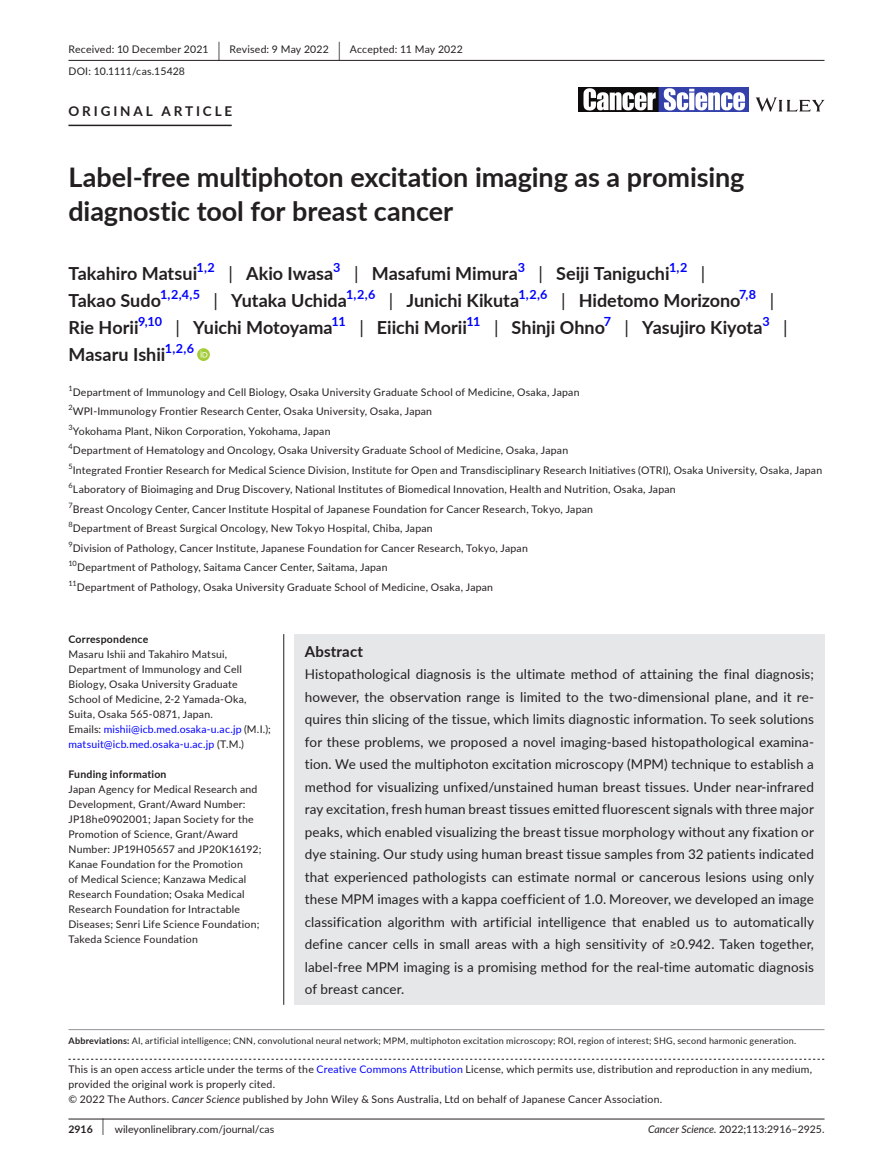
<style>
.page{position:relative;width:893px;height:1174px;background:#fff}
.page>*{position:absolute;margin:0;border:0;box-sizing:border-box;transform-origin:0 0}
.t1{font:700 27px/34.5px "Lato";letter-spacing:-.005em;color:#231f20}
.t2{font:700 18px "Lato";color:#231f20}
.t3{font:18px "Lato";color:#231f20}
.t4{font:700 15px "Lato";letter-spacing:.015em;color:#231f20}
.t5{font:13.5px/22.5px "Lato";letter-spacing:.01em;color:#231f20;text-align:justify}
.t6{font:700 13.5px "Lato";letter-spacing:.215em;color:#231f20}
.t7{font:700 12.6px "Lato";color:#00f}
.t8{font:10.5px/15px "Lato";letter-spacing:.02em;color:#231f20}
.t9{font:10.5px "Lato";color:#231f20}
.t10{font:700 10.5px "Lato";letter-spacing:.02em;color:#231f20}
.t11{font:9px "Lato";letter-spacing:.025em;color:#231f20}
.t12{font:7.35px "Lato";color:#231f20}
.s1{font-size:19.65px}
.s2{font-weight:400}
.s3{color:#00f}
.s4{font-weight:700}
.s5{font-style:italic}
.s6{font-size:17.4px}
</style>
<div class="page">
<hr style="left:68px;top:1118px;width:756px;height:1px;background:#231f20">
<svg style="left:756px;top:97px;width:68px;height:15px"></svg>
<img style="left:578px;top:88px;width:170px;height:24px">
<hr style="left:68px;top:60px;width:756px;height:1px;background:#231f20">
<hr style="left:68px;top:125px;width:164px;height:1px;background:#231f20">
<svg style="left:197px;top:348px;width:13px;height:13px"></svg>
<svg style="left:201px;top:350px;width:6px;height:7px"></svg>
<svg style="left:68px;top:1058px;width:756px;height:1px"></svg>
<hr style="left:68px;top:1029px;width:756px;height:1px;background:#939598">
<div style="left:294px;top:634px;width:530px;height:370px;background:#e6e7e9"></div>
<hr style="left:283px;top:634px;width:1px;height:370px;background:#231f20">
<p class="t8" style="left:68px;top:38px;width:396px;line-height:21.8px">Received: 10 December 2021 <span class="s1">|</span> Revised: 9 May 2022 <span class="s1">|</span> Accepted: 11 May 2022<br>DOI: 10.1111/cas.15428</p>
<p class="t6" style="left:68px;top:101px;width:165px">ORIGINAL ARTICLE</p>
<h1 class="t1" style="left:68px;top:159px;width:677px">Label-free multiphoton excitation imaging as a promising diagnostic tool for breast cancer</h1>
<h2 class="t2" style="left:68px;top:260px;width:130px">Takahiro Matsui</h2>
<p class="t7" style="left:197px;top:258px;width:20px">1,2</p>
<h2 class="t2" style="left:228px;top:260px;width:106px"><span class="s2">|</span> Akio Iwasa</h2>
<p class="t7" style="left:333px;top:258px;width:9px">3</p>
<h2 class="t2" style="left:354px;top:260px;width:165px"><span class="s2">|</span> Masafumi Mimura</h2>
<p class="t7" style="left:518px;top:258px;width:9px">3</p>
<h2 class="t2" style="left:539px;top:260px;width:133px"><span class="s2">|</span> Seiji Taniguchi</h2>
<p class="t7" style="left:669px;top:258px;width:20px">1,2</p>
<h2 class="t3" style="left:701px;top:260px;width:6px">|</h2>
<h2 class="t2" style="left:68px;top:287px;width:94px">Takao Sudo</h2>
<p class="t7" style="left:160px;top:285px;width:41px">1,2,4,5</p>
<h2 class="t2" style="left:214px;top:287px;width:135px"><span class="s2">|</span> Yutaka Uchida</h2>
<p class="t7" style="left:346px;top:285px;width:31px">1,2,6</p>
<h2 class="t2" style="left:389px;top:287px;width:132px"><span class="s2">|</span> Junichi Kikuta</h2>
<p class="t7" style="left:518px;top:285px;width:31px">1,2,6</p>
<h2 class="t2" style="left:561px;top:287px;width:181px"><span class="s2">|</span> Hidetomo Morizono</h2>
<p class="t7" style="left:739px;top:285px;width:18px">7,8</p>
<h2 class="t3" style="left:770px;top:287px;width:6px">|</h2>
<h2 class="t2" style="left:68px;top:314px;width:72px">Rie Horii</h2>
<p class="t7" style="left:138px;top:312px;width:25px">9,10</p>
<h2 class="t2" style="left:176px;top:314px;width:158px"><span class="s2">|</span> Yuichi Motoyama</h2>
<p class="t7" style="left:332px;top:312px;width:16px">11</p>
<h2 class="t2" style="left:359px;top:314px;width:109px"><span class="s2">|</span> Eiichi Morii</h2>
<p class="t7" style="left:466px;top:312px;width:16px">11</p>
<h2 class="t2" style="left:494px;top:314px;width:113px"><span class="s2">|</span> Shinji Ohno</h2>
<p class="t7" style="left:604px;top:312px;width:9px">7</p>
<h2 class="t2" style="left:625px;top:314px;width:139px"><span class="s2">|</span> Yasujiro Kiyota</h2>
<p class="t7" style="left:762px;top:312px;width:9px">3</p>
<h2 class="t3" style="left:783px;top:314px;width:6px">|</h2>
<h2 class="t2" style="left:68px;top:341px;width:98px">Masaru Ishii</h2>
<p class="t7" style="left:165px;top:339px;width:31px">1,2,6</p>
<p class="t12" style="left:68px;top:383px;width:6px">1</p>
<p class="t8" style="left:68px;top:381px;width:755px;line-height:19.5px;text-indent:4px">Department of Immunology and Cell Biology, Osaka University Graduate School of Medicine, Osaka, Japan<br><sup>2</sup>WPI-Immunology Frontier Research Center, Osaka University, Osaka, Japan<br><sup>3</sup>Yokohama Plant, Nikon Corporation, Yokohama, Japan<br><sup>4</sup>Department of Hematology and Oncology, Osaka University Graduate School of Medicine, Osaka, Japan<br><sup>5</sup>Integrated Frontier Research for Medical Science Division, Institute for Open and Transdisciplinary Research Initiatives (OTRI), Osaka University, Osaka, Japan <sup>6</sup>Laboratory of Bioimaging and Drug Discovery, National Institutes of Biomedical Innovation, Health and Nutrition, Osaka, Japan<br><sup>7</sup>Breast Oncology Center, Cancer Institute Hospital of Japanese Foundation for Cancer Research, Tokyo, Japan<br><sup>8</sup>Department of Breast Surgical Oncology, New Tokyo Hospital, Chiba, Japan<br><sup>9</sup>Division of Pathology, Cancer Institute, Japanese Foundation for Cancer Research, Tokyo, Japan<br><sup>10</sup>Department of Pathology, Saitama Cancer Center, Saitama, Japan<br><sup>11</sup>Department of Pathology, Osaka University Graduate School of Medicine, Osaka, Japan</p>
<p class="t10" style="left:68px;top:631px;width:81px">Correspondence</p>
<p class="t8" style="left:68px;top:646px;width:204px">Masaru Ishii and Takahiro Matsui, Department of Immunology and Cell Biology, Osaka University Graduate School of Medicine, 2-2 Yamada-Oka, Suita, Osaka 565-0871, Japan.<br>Emails: <span class="s3">mishii@icb.med.osaka-u.ac.jp</span> (M.I.); <span class="s3">matsuit@icb.med.osaka-u.ac.jp</span> (T.M.)</p>
<p class="t10" style="left:68px;top:766px;width:100px">Funding information</p>
<p class="t8" style="left:68px;top:781px;width:194px">Japan Agency for Medical Research and Development, Grant/Award Number:<br>JP18he0902001; Japan Society for the Promotion of Science, Grant/Award Number: JP19H05657 and JP20K16192; Kanae Foundation for the Promotion<br>of Medical Science; Kanzawa Medical Research Foundation; Osaka Medical Research Foundation for Intractable Diseases; Senri Life Science Foundation; Takeda Science Foundation</p>
<h3 class="t4" style="left:305px;top:640px;width:60px">Abstract</h3>
<p class="t5" style="left:305px;top:662px;width:511px">Histopathological diagnosis is the ultimate method of attaining the final diagnosis; however, the observation range is limited to the two-dimensional plane, and it re&shy;quires thin slicing of the tissue, which limits diagnostic information. To seek solutions for these problems, we proposed a novel imaging-based histopathological examina&shy;tion. We used the multiphoton excitation microscopy (MPM) technique to establish a method for visualizing unfixed/unstained human breast tissues. Under near-infrared ray excitation, fresh human breast tissues emitted fluorescent signals with three major peaks, which enabled visualizing the breast tissue morphology without any fixation or dye staining. Our study using human breast tissue samples from 32 patients indicated that experienced pathologists can estimate normal or cancerous lesions using only these MPM images with a kappa coefficient of 1.0. Moreover, we developed an image classification algorithm with artificial intelligence that enabled us to automatically define cancer cells in small areas with a high sensitivity of ≥0.942. Taken together, label-free MPM imaging is a promising method for the real-time automatic diagnosis of breast cancer.</p>
<p class="t11" style="left:68px;top:1033px;width:729px"><span class="s4">Abbreviations:</span> AI, artificial intelligence; CNN, convolutional neural network; MPM, multiphoton excitation microscopy; ROI, region of interest; SHG, second harmonic generation.</p>
<p class="t8" style="left:68px;top:1061px;width:745px">This is an open access article under the terms of the <span class="s3">Creative Commons Attribution</span> License, which permits use, distribution and reproduction in any medium, provided the original work is properly cited.<br>© 2022 The Authors. <span class="s5">Cancer Science</span> published by John Wiley &amp; Sons Australia, Ltd on behalf of Japanese Cancer Association.</p>
<p class="t9" style="left:68px;top:1121px;width:207px"><span class="s4">2916</span> <span class="s6">|</span> wileyonlinelibrary.com/journal/cas</p>
<p class="t9" style="left:648px;top:1121px;width:178px"><span class="s5">Cancer Science.</span> 2022;113:2916–2925.</p>
</div>
